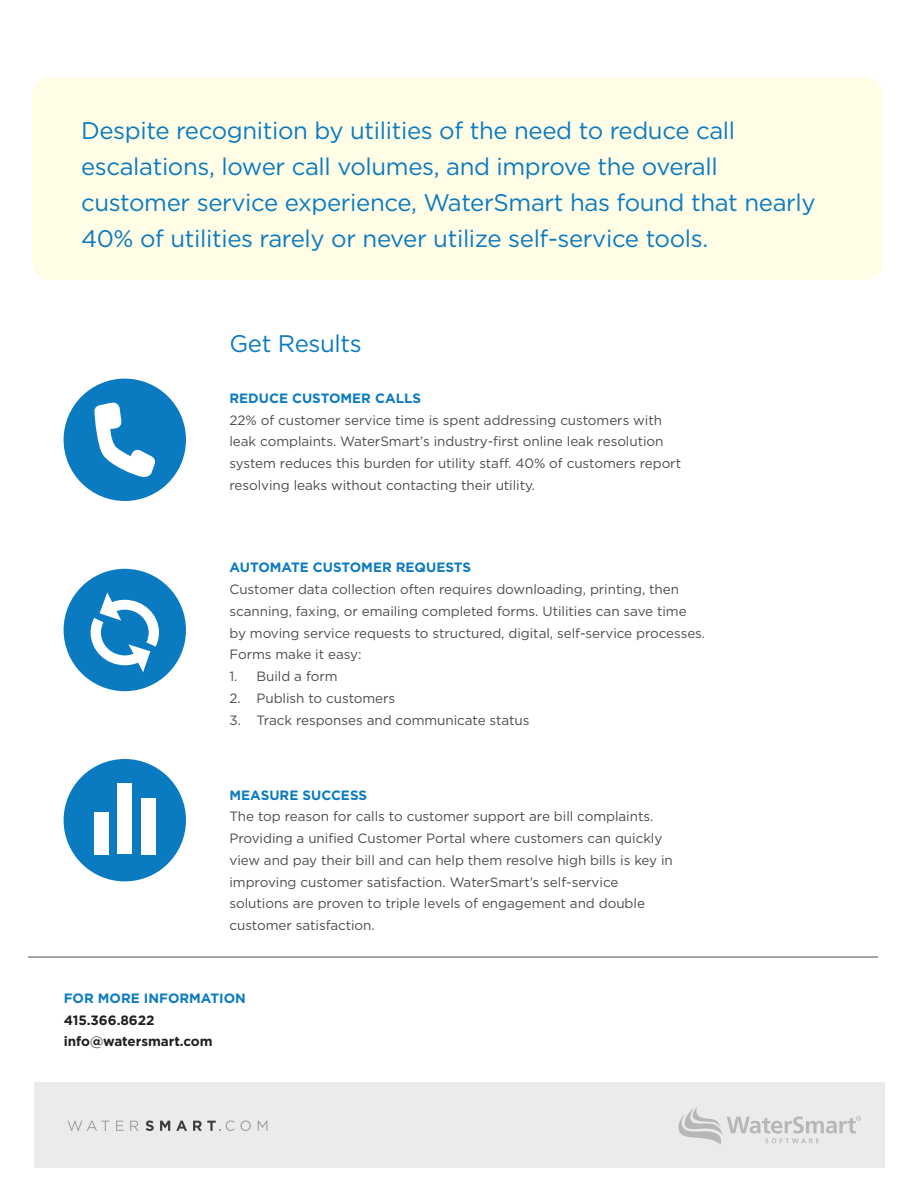
<style>
.page{position:relative;width:918px;height:1188px;background:#fff}
.page>*{position:absolute;margin:0;border:0;box-sizing:border-box;transform-origin:0 0}
.t1{font:24px/36px "Gotham";letter-spacing:-.015em;color:#0b7bc1}
.t2{font:13.5px/21.8px "Gotham";letter-spacing:-.005em;color:#4d4d4f}
.t3{font:700 13.5px "Gotham";color:#0b7bc1}
.t4{font:700 13.5px/21.8px "Gotham";letter-spacing:-.005em;color:#231f20}
</style>
<div class="page">
<div style="left:34px;top:1082px;width:850px;height:86px;background:#ebebec"></div>
<svg style="left:678px;top:1107px;width:183px;height:38px"></svg>
<svg style="left:68px;top:1121px;width:41px;height:10px"></svg>
<svg style="left:116px;top:1121px;width:7px;height:10px"></svg>
<svg style="left:130px;top:1121px;width:9px;height:10px"></svg>
<svg style="left:146px;top:1120px;width:8px;height:11px"></svg>
<svg style="left:160px;top:1121px;width:10px;height:10px"></svg>
<svg style="left:176px;top:1121px;width:11px;height:10px"></svg>
<svg style="left:258px;top:1121px;width:10px;height:10px"></svg>
<svg style="left:193px;top:1120px;width:58px;height:11px"></svg>
<hr style="left:28px;top:957px;width:850px;height:1px;background:#4f4d4e">
<div style="left:32px;top:77px;width:850px;height:203px;background:#fffde5;border-radius:18px"></div>
<div style="left:64px;top:379px;width:122px;height:122px;background:#0b7bc1;border-radius:50%"></div>
<svg style="left:94px;top:402px;width:62px;height:75px"></svg>
<div style="left:64px;top:569px;width:122px;height:122px;background:#0b7bc1;border-radius:50%"></div>
<div style="left:64px;top:759px;width:122px;height:122px;background:#0b7bc1;border-radius:50%"></div>
<div style="left:94px;top:812px;width:14px;height:42px;background:#fff"></div>
<div style="left:118px;top:784px;width:14px;height:70px;background:#fff"></div>
<div style="left:141px;top:798px;width:14px;height:56px;background:#fff"></div>
<svg style="left:91px;top:592px;width:68px;height:80px"></svg>
<p class="t1" style="left:81px;top:114px;width:736px">Despite recognition by utilities of the need to reduce call escalations, lower call volumes, and improve the overall customer service experience, WaterSmart has found that nearly 40% of utilities rarely or never utilize self-service tools.</p>
<h1 class="t1" style="left:230px;top:327px;width:134px">Get Results</h1>
<p class="t3" style="left:230px;top:392px;width:193px">REDUCE CUSTOMER CALLS</p>
<p class="t2" style="left:230px;top:410px;width:453px">22% of customer service time is spent addressing customers with leak complaints. WaterSmart’s industry-first online leak resolution system reduces this burden for utility staff. 40% of customers report resolving leaks without contacting their utility.</p>
<p class="t3" style="left:230px;top:562px;width:243px">AUTOMATE CUSTOMER REQUESTS</p>
<p class="t2" style="left:230px;top:579px;width:477px">Customer data collection often requires downloading, printing, then scanning, faxing, or emailing completed forms. Utilities can save time by moving service requests to structured, digital, self-service processes.<br>Forms make it easy:</p>
<p class="t2" style="left:230px;top:666px;width:110px">1. Build a form</p>
<p class="t2" style="left:230px;top:688px;width:167px">2. Publish to customers</p>
<p class="t2" style="left:230px;top:710px;width:302px">3. Track responses and communicate status</p>
<p class="t3" style="left:230px;top:789px;width:139px">MEASURE SUCCESS</p>
<p class="t2" style="left:230px;top:807px;width:445px">The top reason for calls to customer support are bill complaints.<br>Providing a unified Customer Portal where customers can quickly view and pay their bill and can help them resolve high bills is key in improving customer satisfaction. WaterSmart’s self-service solutions are proven to triple levels of engagement and double customer satisfaction.</p>
<p class="t3" style="left:64px;top:992px;width:184px">FOR MORE INFORMATION</p>
<p class="t4" style="left:64px;top:1010px;width:150px">415.366.8622 info@watersmart.com</p>
</div>
